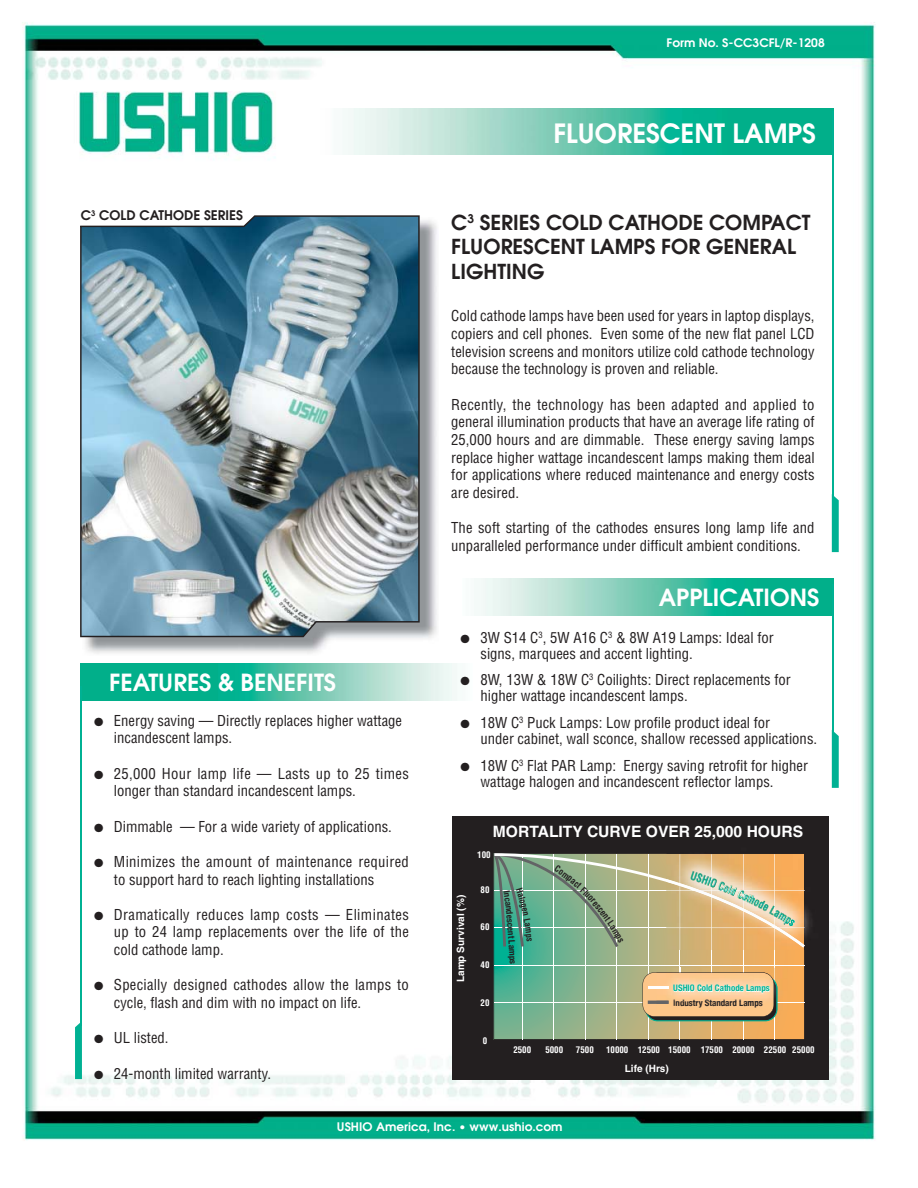
<style>
.page{position:relative;width:918px;height:1188px;background:#fff}
.page>*{position:absolute;margin:0;border:0;box-sizing:border-box;transform-origin:0 0}
.t1{font:600 26.4px "Avant Garde";color:#fff}
.t2{font:600 23.55px "Avant Garde";color:#fff}
.t3{font:600 20.55px/24.8px "Avant Garde";color:#231f20}
.t4{font:700 15.6px "Helvetica";color:#fff}
.t5{font:condensed 14.7px/17.7px "Helvetica";color:#231f20}
.t6{font:600 13.2px "Avant Garde";color:#231f20}
.t7{font:600 11.7px "Avant Garde";color:#fff}
.t8{font:700 10.05px "Helvetica";color:#fff}
.t9{font:700 condensed 9px "Helvetica";color:#fff}
.t10{font:700 condensed 9px "Helvetica Neue";color:#383738}
.t11{font:700 condensed 9px "Helvetica Neue";color:#00b193}
.t12{font:700 condensed 9px "Helvetica Neue";color:#231f20}
.s1{color:#272425}
.s2{color:#39383a}
.s3{color:#474648}
</style>
<div class="page">
<img style="left:22px;top:22px;width:854px;height:1118px">
<img style="left:83px;top:218px;width:355px;height:437px">
<img style="left:80px;top:215px;width:340px;height:422px">
<img style="left:321px;top:108px;width:512px;height:47px">
<hr style="left:832px;top:112px;width:2px;height:387px;background:#00b193">
<svg style="left:75px;top:1021px;width:7px;height:58px"></svg>
<svg style="left:832px;top:494px;width:7px;height:58px"></svg>
<img style="left:80px;top:664px;width:392px;height:37px">
<hr style="left:80px;top:687px;width:2px;height:339px;background:#00b193">
<img style="left:463px;top:578px;width:370px;height:37px">
<hr style="left:832px;top:585px;width:1px;height:198px;background:#00b193">
<svg style="left:832px;top:730px;width:7px;height:58px"></svg>
<div style="left:453px;top:816px;width:376px;height:263px;background:#231f20"></div>
<svg style="left:493px;top:853px;width:312px;height:187px;background:#9bad7f"></svg>
<hr style="left:617px;top:854px;width:1px;height:185px;background:#fff">
<hr style="left:648px;top:854px;width:1px;height:186px;background:#fff">
<hr style="left:585px;top:854px;width:1px;height:186px;background:#fff">
<hr style="left:553px;top:854px;width:1px;height:186px;background:#fff">
<hr style="left:522px;top:854px;width:1px;height:186px;background:#fff">
<hr style="left:680px;top:854px;width:1px;height:186px;background:#fff">
<hr style="left:712px;top:854px;width:1px;height:186px;background:#fff">
<hr style="left:743px;top:854px;width:1px;height:186px;background:#fff">
<hr style="left:775px;top:854px;width:1px;height:186px;background:#fff">
<hr style="left:494px;top:965px;width:311px;height:1px;background:#fff">
<hr style="left:494px;top:1002px;width:311px;height:1px;background:#fff">
<div style="left:666px;top:847px;width:152px;height:103px;background:#231f20"></div>
<img style="left:666px;top:948px;width:139px;height:2px">
<svg style="left:643px;top:968px;width:144px;height:53px;background:#dfb989"></svg>
<svg style="left:494px;top:853px;width:311px;height:95px;background:#b0b58a"></svg>
<p class="t7" style="left:667px;top:39px;width:160px">Form No. S-CC3CFL/R-1208</p>
<p class="t6" style="left:81px;top:211px;width:164px">C<sup>3</sup> COLD CATHODE SERIES</p>
<h2 class="t2" style="left:109px;top:674px;width:228px">FEATURES &amp; BENEFITS</h2>
<p class="t5" style="left:114px;top:713px;width:290px;text-indent:-20px">● Energy saving — Directly replaces higher wattage incandescent lamps.</p>
<p class="t5" style="left:114px;top:766px;width:296px;text-indent:-20px">● 25,000 Hour lamp life — Lasts up to 25 times longer than standard incandescent lamps.</p>
<p class="t5" style="left:94px;top:819px;width:299px">● Dimmable — For a wide variety of applications.</p>
<p class="t5" style="left:114px;top:854px;width:297px;text-indent:-20px">● Minimizes the amount of maintenance required to support hard to reach lighting installations</p>
<p class="t5" style="left:114px;top:907px;width:297px;text-align:justify;text-indent:-20px">● Dramatically reduces lamp costs — Eliminates up to 24 lamp replacements over the life of the cold cathode lamp.</p>
<p class="t5" style="left:114px;top:977px;width:297px;text-indent:-20px">● Specially designed cathodes allow the lamps to cycle, flash and dim with no impact on life.</p>
<p class="t5" style="left:94px;top:1030px;width:76px">● UL listed.</p>
<p class="t5" style="left:94px;top:1066px;width:179px">● 24-month limited warranty.</p>
<h1 class="t1" style="left:554px;top:124px;width:264px">FLUORESCENT LAMPS</h1>
<h3 class="t3" style="left:451px;top:212px;width:361px">C<sup>3</sup> SERIES COLD CATHODE COMPACT<br>FLUORESCENT LAMPS FOR GENERAL<br>LIGHTING</h3>
<p class="t5" style="left:451px;top:308px;width:365px;text-align:justify">Cold cathode lamps have been used for years in laptop displays, copiers and cell phones. Even some of the new flat panel LCD television screens and monitors utilize cold cathode technology because the technology is proven and reliable.</p>
<p class="t5" style="left:451px;top:397px;width:365px;text-align:justify">Recently, the technology has been adapted and applied to general illumination products that have an average life rating of 25,000 hours and are dimmable. These energy saving lamps replace higher wattage incandescent lamps making them ideal for applications where reduced maintenance and energy costs are desired.</p>
<p class="t5" style="left:451px;top:520px;width:365px">The soft starting of the cathodes ensures long lamp life and unparalleled performance under difficult ambient conditions.</p>
<h2 class="t2" style="left:659px;top:589px;width:162px">APPLICATIONS</h2>
<p class="t5" style="left:480px;top:630px;width:295px;line-height:16.2px;text-indent:-20px">● 3W S14 C<sup>3</sup>, 5W A16 C<sup>3</sup> &amp; 8W A19 Lamps: Ideal for signs, marquees and accent lighting.</p>
<p class="t5" style="left:480px;top:673px;width:312px;line-height:16.2px;text-indent:-20px">● 8W, 13W &amp; 18W C<sup>3</sup> Coilights: Direct replacements for higher wattage incandescent lamps.</p>
<p class="t5" style="left:480px;top:716px;width:338px;line-height:16.2px;text-indent:-20px">● 18W C<sup>3</sup> Puck Lamps: Low profile product ideal for<br>under cabinet, wall sconce, shallow recessed applications.</p>
<p class="t5" style="left:480px;top:758px;width:329px;line-height:16.2px;text-indent:-20px">● 18W C<sup>3</sup> Flat PAR Lamp: Energy saving retrofit for higher wattage halogen and incandescent reflector lamps.</p>
<p class="t8" style="left:457px;top:982px;width:89px;rotate:-90deg">Lamp Survival (%)</p>
<p class="t4" style="left:493px;top:825px;width:312px">MORTALITY CURVE OVER 25,000 HOURS</p>
<p class="t9" style="left:477px;top:851px;width:15px">100</p>
<p class="t9" style="left:481px;top:887px;width:10px">80</p>
<p class="t9" style="left:481px;top:923px;width:10px">60</p>
<p class="t9" style="left:481px;top:961px;width:10px">40</p>
<p class="t9" style="left:481px;top:999px;width:10px">20</p>
<p class="t9" style="left:483px;top:1038px;width:6px">0</p>
<p class="t12" style="left:516px;top:927px;width:19px;rotate:86deg">ent L</p>
<p class="t12" style="left:518px;top:944px;width:21px;rotate:87deg">amps</p>
<p class="t11" style="left:673px;top:983px;width:98px">USHIO Cold Cathode Lamps</p>
<p class="t10" style="left:673px;top:997px;width:91px">Industry <span class="s1">Sta</span><span class="s2">ndar</span><span class="s3">d L</span>amps</p>
<p class="t9" style="left:513px;top:1046px;width:19px">2500</p>
<p class="t9" style="left:545px;top:1046px;width:19px">5000</p>
<p class="t9" style="left:576px;top:1046px;width:19px">7500</p>
<p class="t9" style="left:606px;top:1046px;width:210px">10000 12500 15000 17500 20000 22500 25000</p>
<p class="t8" style="left:625px;top:1065px;width:46px">Life (Hrs)</p>
<p class="t7" style="left:337px;top:1122px;width:227px">USHIO America, Inc. • www.ushio.com</p>
</div>
